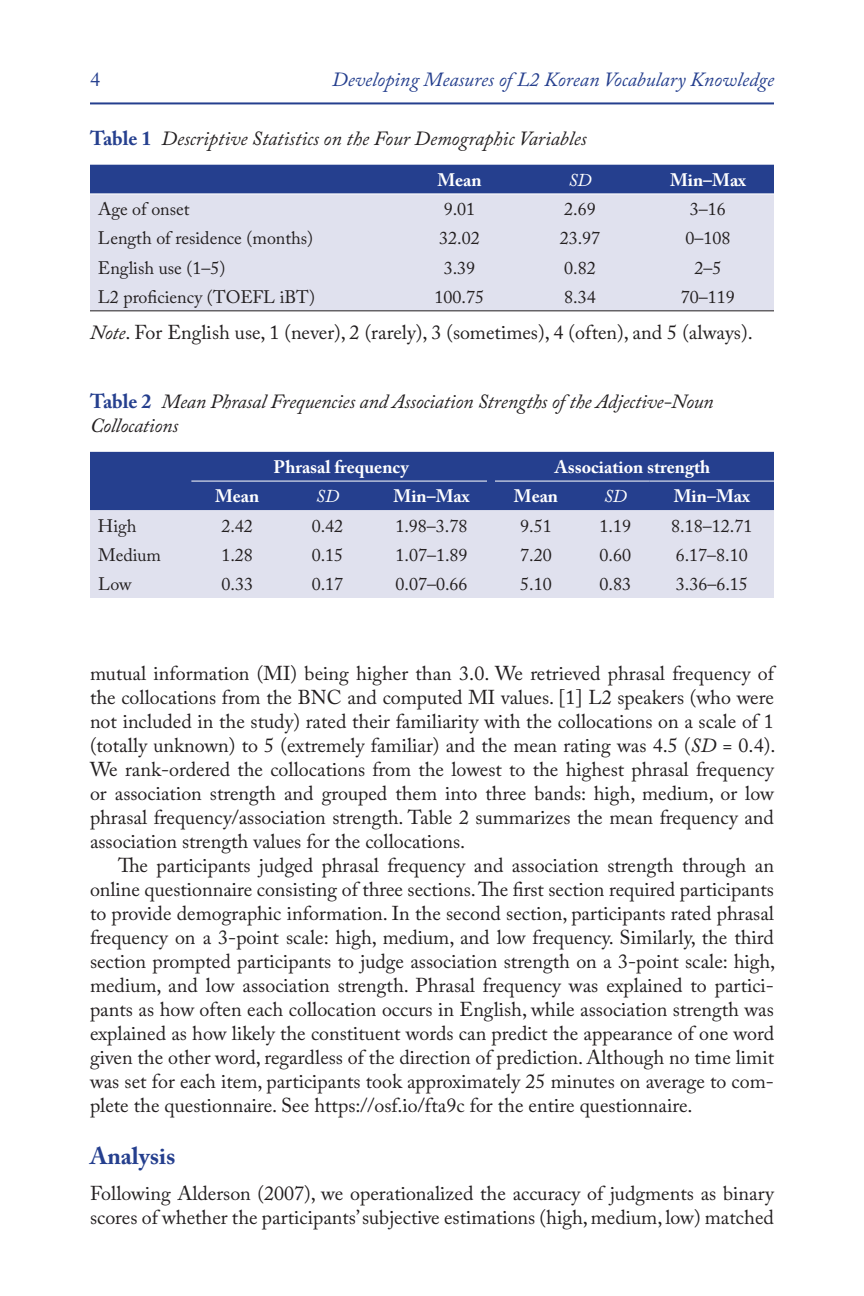
<style>
.page{position:relative;width:864px;height:1296px;background:#fff}
.page>*{position:absolute;margin:0;border:0;box-sizing:border-box;transform-origin:0 0}
.t1{font:700 24px "Adobe Caslon Pro";color:#253f8e}
.TX_I{font:20px/24px "Adobe Caslon Pro";color:#231f20;text-align:justify}
.TX{font:20px/24px "Adobe Caslon Pro";color:#231f20;text-align:justify}
.TT{font:italic 20px/24px "Adobe Caslon Pro";letter-spacing:-.01em;color:#231f20}
.TXS{font:20px "Adobe Caslon Pro";color:#231f20}
.t2{font:italic 20px "Adobe Caslon Pro";color:#253f8e}
.t3{font:20px "Adobe Caslon Pro";color:#253f8e}
.TB{font:18px "Adobe Caslon Pro";color:#231f20}
.TCH{font:700 18px "Adobe Caslon Pro";color:#fff}
.TCH-2{font:italic 18px "Adobe Caslon Pro";color:#fff}
.s1{font-weight:700;font-style:normal;color:#253f8e}
.s2{font-style:italic}
</style>
<div class="page">
<hr style="left:90px;top:102px;width:684px;height:2px;background:#253f8e">
<div style="left:90px;top:165px;width:684px;height:28px;background:#253f8e"></div>
<div style="left:90px;top:194px;width:684px;height:116px;background:#e0e1ee"></div>
<hr style="left:90px;top:310px;width:311px;height:1px;background:#231f20">
<hr style="left:401px;top:310px;width:117px;height:1px;background:#231f20">
<hr style="left:518px;top:310px;width:124px;height:1px;background:#231f20">
<hr style="left:642px;top:310px;width:132px;height:1px;background:#231f20">
<div style="left:90px;top:452px;width:684px;height:58px;background:#253f8e"></div>
<div style="left:90px;top:510px;width:684px;height:88px;background:#e0e1ee"></div>
<hr style="left:191px;top:481px;width:92px;height:1px;background:#fff">
<hr style="left:283px;top:481px;width:89px;height:1px;background:#fff">
<hr style="left:372px;top:481px;width:119px;height:1px;background:#fff">
<hr style="left:491px;top:481px;width:90px;height:1px;background:#fff">
<hr style="left:581px;top:481px;width:69px;height:1px;background:#fff">
<hr style="left:650px;top:481px;width:124px;height:1px;background:#fff">
<div style="left:487px;top:477px;width:7px;height:8px;background:#253f8e"></div>
<p class="t3" style="left:90px;top:68px;width:11px">4</p>
<p class="t2" style="left:332px;top:68px;width:443px">Developing Measures of L2 Korean Vocabulary Knowledge</p>
<p class="TT" style="left:90px;top:126px;width:498px"><span class="s1">Table 1</span> Descriptive Statistics on the Four Demographic Variables</p>
<p class="TCH" style="left:437px;top:169px;width:46px">Mean</p>
<p class="TCH-2" style="left:568px;top:169px;width:25px">SD</p>
<p class="TCH" style="left:670px;top:169px;width:77px">Min–Max</p>
<p class="TB" style="left:98px;top:198px;width:93px">Age of onset</p>
<p class="TB" style="left:444px;top:198px;width:33px">9.01</p>
<p class="TB" style="left:564px;top:198px;width:33px">2.69</p>
<p class="TB" style="left:690px;top:198px;width:37px">3–16</p>
<p class="TB" style="left:98px;top:228px;width:217px">Length of residence (months)</p>
<p class="TB" style="left:439px;top:228px;width:42px">32.02</p>
<p class="TB" style="left:560px;top:228px;width:42px">23.97</p>
<p class="TB" style="left:685px;top:228px;width:46px">0–108</p>
<p class="TB" style="left:98px;top:257px;width:129px">English use (1–5)</p>
<p class="TB" style="left:444px;top:257px;width:33px">3.39</p>
<p class="TB" style="left:564px;top:257px;width:33px">0.82</p>
<p class="TB" style="left:694px;top:257px;width:28px">2–5</p>
<p class="TB" style="left:98px;top:286px;width:219px">L2 proficiency (TOEFL iBT)</p>
<p class="TB" style="left:435px;top:286px;width:51px">100.75</p>
<p class="TB" style="left:564px;top:286px;width:33px">8.34</p>
<p class="TB" style="left:681px;top:286px;width:55px">70–119</p>
<p class="TXS" style="left:90px;top:321px;width:664px"><span class="s2">Note</span>. For English use, 1 (never), 2 (rarely), 3 (sometimes), 4 (often), and 5 (always).</p>
<p class="TT" style="left:90px;top:389px;width:625px"><span class="s1">Table 2</span> Mean Phrasal Frequencies and Association Strengths of the Adjective-Noun<br>Collocations</p>
<p class="TCH" style="left:274px;top:456px;width:137px">Phrasal frequency</p>
<p class="TCH" style="left:555px;top:456px;width:157px">Association strength</p>
<p class="TCH" style="left:215px;top:486px;width:46px">Mean</p>
<p class="TCH-2" style="left:316px;top:486px;width:25px">SD</p>
<p class="TCH" style="left:394px;top:486px;width:77px">Min–Max</p>
<p class="TCH" style="left:514px;top:486px;width:46px">Mean</p>
<p class="TCH-2" style="left:604px;top:486px;width:25px">SD</p>
<p class="TCH" style="left:674px;top:486px;width:77px">Min–Max</p>
<p class="TB" style="left:98px;top:515px;width:40px">High</p>
<p class="TB" style="left:221px;top:515px;width:33px">2.42</p>
<p class="TB" style="left:312px;top:515px;width:33px">0.42</p>
<p class="TB" style="left:395px;top:515px;width:74px">1.98–3.78</p>
<p class="TB" style="left:520px;top:515px;width:33px">9.51</p>
<p class="TB" style="left:600px;top:515px;width:33px">1.19</p>
<p class="TB" style="left:671px;top:515px;width:83px">8.18–12.71</p>
<p class="TB" style="left:98px;top:544px;width:65px">Medium</p>
<p class="TB" style="left:221px;top:544px;width:33px">1.28</p>
<p class="TB" style="left:312px;top:544px;width:33px">0.15</p>
<p class="TB" style="left:395px;top:544px;width:74px">1.07–1.89</p>
<p class="TB" style="left:520px;top:544px;width:33px">7.20</p>
<p class="TB" style="left:600px;top:544px;width:33px">0.60</p>
<p class="TB" style="left:676px;top:544px;width:74px">6.17–8.10</p>
<p class="TB" style="left:98px;top:573px;width:35px">Low</p>
<p class="TB" style="left:221px;top:573px;width:33px">0.33</p>
<p class="TB" style="left:312px;top:573px;width:33px">0.17</p>
<p class="TB" style="left:395px;top:573px;width:74px">0.07–0.66</p>
<p class="TB" style="left:520px;top:573px;width:33px">5.10</p>
<p class="TB" style="left:600px;top:573px;width:33px">0.83</p>
<p class="TB" style="left:676px;top:573px;width:74px">3.36–6.15</p>
<p class="TX" style="left:90px;top:661px;width:687px">mutual information (MI) being higher than 3.0. We retrieved phrasal frequency of the collocations from the BNC and computed MI values. [1] L2 speakers (who were not included in the study) rated their familiarity with the collocations on a scale of 1 (totally unknown) to 5 (extremely familiar) and the mean rating was 4.5 (<span class="s2">SD</span> = 0.4).<br>We rank-ordered the collocations from the lowest to the highest phrasal frequency or association strength and grouped them into three bands: high, medium, or low phrasal frequency/association strength. Table 2 summarizes the mean frequency and association strength values for the collocations.</p>
<p class="TX_I" style="left:90px;top:853px;width:687px;text-indent:28px">The participants judged phrasal frequency and association strength through an online questionnaire consisting of three sections. The first section required participants to provide demographic information. In the second section, participants rated phrasal frequency on a 3-point scale: high, medium, and low frequency. Similarly, the third section prompted participants to judge association strength on a 3-point scale: high, medium, and low association strength. Phrasal frequency was explained to partici&shy;pants as how often each collocation occurs in English, while association strength was explained as how likely the constituent words can predict the appearance of one word given the other word, regardless of the direction of prediction. Although no time limit was set for each item, participants took approximately 25 minutes on average to com&shy;plete the questionnaire. See https://osf.io/fta9c for the entire questionnaire.</p>
<h1 class="t1" style="left:90px;top:1142px;width:87px">Analysis</h1>
<p class="TX" style="left:90px;top:1181px;width:685px">Following Alderson (2007), we operationalized the accuracy of judgments as binary scores of whether the participants’ subjective estimations (high, medium, low) matched</p>
</div>
